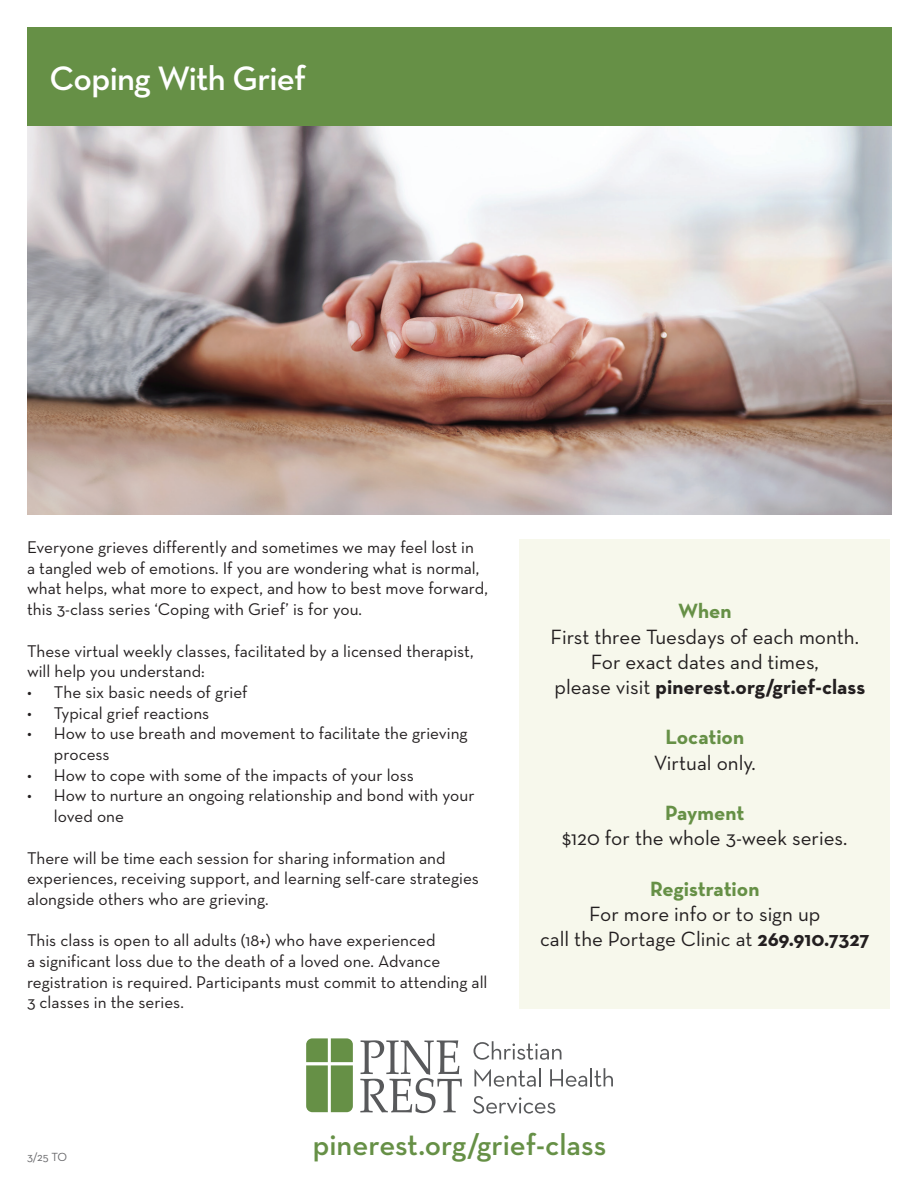
<style>
.page{position:relative;width:918px;height:1188px;background:#fff}
.page>*{position:absolute;margin:0;border:0;box-sizing:border-box;transform-origin:0 0}
.t1{font:600 34.5px "Neutra Text";letter-spacing:-.02em;color:#fff}
.t2{font:600 30.3px "Neutra Text";color:#669046}
.t3{font:21px/25.2px "Neutra Text";color:#231f20;text-align:center}
.t4{font:700 21px "Neutra Text";color:#669046}
.t5{font:17.25px/20.7px "Neutra Text";color:#231f20}
.t6{font:12px "Neutra Text";color:#67676a}
.s1{font-weight:700}
</style>
<div class="page">
<img style="left:28px;top:125px;width:864px;height:389px">
<div style="left:27px;top:27px;width:865px;height:98px;background:#669046"></div>
<svg style="left:360px;top:1040px;width:102px;height:73px"></svg>
<svg style="left:306px;top:1038px;width:47px;height:74px;background:#799d5d"></svg>
<svg style="left:474px;top:1041px;width:87px;height:19px"></svg>
<svg style="left:474px;top:1068px;width:67px;height:19px"></svg>
<svg style="left:550px;top:1068px;width:63px;height:19px"></svg>
<svg style="left:473px;top:1096px;width:82px;height:18px"></svg>
<div style="left:519px;top:539px;width:371px;height:469px;background:#f7f8ec"></div>
<h1 class="t1" style="left:50px;top:57px;width:258px">Coping With Grief</h1>
<p class="t5" style="left:27px;top:537px;width:462px">Everyone grieves differently and sometimes we may feel lost in<br>a tangled web of emotions. If you are wondering what is normal, what helps, what more to expect, and how to best move forward, this 3-class series ‘Coping with Grief’ is for you.</p>
<p class="t5" style="left:27px;top:640px;width:448px">These virtual weekly classes, facilitated by a licensed therapist, will help you understand:</p>
<p class="t5" style="left:27px;top:681px;width:222px">• The six basic needs of grief</p>
<p class="t5" style="left:27px;top:702px;width:184px">• Typical grief reactions</p>
<p class="t5" style="left:54px;top:723px;width:415px;text-indent:-27px">• How to use breath and movement to facilitate the grieving process</p>
<p class="t5" style="left:27px;top:764px;width:388px">• How to cope with some of the impacts of your loss</p>
<p class="t5" style="left:54px;top:785px;width:422px;text-indent:-27px">• How to nurture an ongoing relationship and bond with your loved one</p>
<p class="t5" style="left:27px;top:847px;width:454px">There will be time each session for sharing information and experiences, receiving support, and learning self-care strategies alongside others who are grieving.</p>
<p class="t5" style="left:27px;top:930px;width:462px">This class is open to all adults (18+) who have experienced<br>a significant loss due to the death of a loved one. Advance registration is required. Participants must commit to attending all 3 classes in the series.</p>
<p class="t4" style="left:678px;top:598px;width:55px">When</p>
<p class="t3" style="left:551px;top:624px;width:316px">First three Tuesdays of each month.<br>For exact dates and times,<br>please visit <span class="s1">pinerest.org/grief-class</span></p>
<p class="t4" style="left:666px;top:724px;width:80px">Location</p>
<p class="t3" style="left:654px;top:750px;width:104px">Virtual only.</p>
<p class="t4" style="left:665px;top:800px;width:81px">Payment</p>
<p class="t3" style="left:562px;top:825px;width:287px">$120 for the whole 3-week series.</p>
<p class="t4" style="left:650px;top:875px;width:111px">Registration</p>
<p class="t3" style="left:540px;top:901px;width:331px">For more info or to sign up<br>call the Portage Clinic at <span class="s1">269.910.7327</span></p>
<p class="t6" style="left:27px;top:1150px;width:42px">3/25 TO</p>
<h2 class="t2" style="left:313px;top:1126px;width:295px">pinerest.org/grief-class</h2>
</div>
